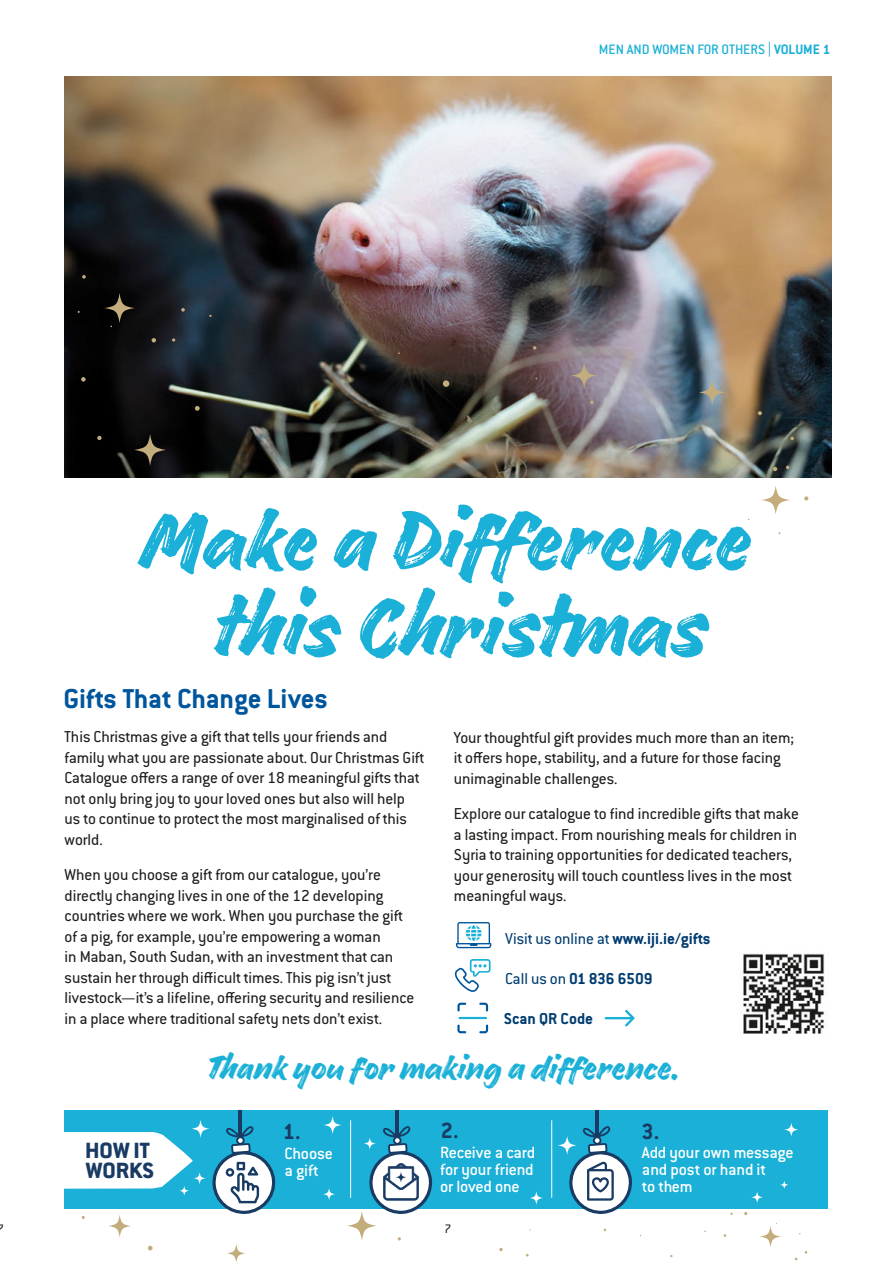
<style>
.page{position:relative;width:893px;height:1263px;background:#fff}
.page>*{position:absolute;margin:0;border:0;box-sizing:border-box;transform-origin:0 0}
.t1{font:italic 98.1px/87px "Handelson Two";color:#1bb0d7;text-align:center}
.t2{font:italic 38.7px "Handelson Two";color:#1bb0d7}
.t3{font:700 30px "Conduit ITC Std";color:#00569d}
.t4{font:800 24.15px/20.1px "Conduit ITC Std";color:#183a63}
.t5{font:700 24.15px "Conduit ITC Std";color:#183a63}
.t6{font:500 17.85px/16.6px "Conduit ITC Std";letter-spacing:-.015em;color:#fff}
.t7{font:17.4px/20.5px "Conduit ITC Std";color:#1d1d1b}
.t8{font:700 17.4px "Conduit ITC Std";color:#003c70}
.t9{font:500 15px "Conduit ITC Std";color:#1bb0d7}
.t10{font:13.5px "Conduit ITC Std";color:#1d1d1b}
.s1{font-weight:700}
.s2{font-weight:400}
</style>
<div class="page">
<img style="left:65px;top:77px;width:766px;height:401px">
<svg style="left:195px;top:406px;width:5px;height:5px"></svg>
<svg style="left:172px;top:338px;width:3px;height:4px"></svg>
<svg style="left:97px;top:436px;width:5px;height:4px"></svg>
<svg style="left:81px;top:377px;width:5px;height:5px"></svg>
<svg style="left:181px;top:308px;width:4px;height:4px"></svg>
<svg style="left:82px;top:275px;width:4px;height:4px"></svg>
<svg style="left:152px;top:338px;width:4px;height:4px"></svg>
<svg style="left:134px;top:434px;width:32px;height:32px"></svg>
<svg style="left:105px;top:293px;width:30px;height:30px"></svg>
<div style="left:443px;top:380px;width:6px;height:7px;background:#c4ad7d;border-radius:50%"></div>
<svg style="left:590px;top:401px;width:4px;height:3px"></svg>
<svg style="left:533px;top:346px;width:3px;height:4px"></svg>
<svg style="left:790px;top:437px;width:4px;height:3px"></svg>
<svg style="left:804px;top:496px;width:4px;height:4px"></svg>
<svg style="left:758px;top:411px;width:4px;height:4px"></svg>
<svg style="left:773px;top:467px;width:4px;height:4px"></svg>
<svg style="left:571px;top:362px;width:26px;height:27px"></svg>
<svg style="left:761px;top:486px;width:29px;height:28px"></svg>
<svg style="left:699px;top:379px;width:27px;height:27px"></svg>
<svg style="left:499px;top:1248px;width:4px;height:3px"></svg>
<svg style="left:760px;top:1226px;width:21px;height:21px"></svg>
<svg style="left:347px;top:1211px;width:30px;height:30px"></svg>
<svg style="left:456px;top:922px;width:35px;height:26px"></svg>
<svg style="left:457px;top:1003px;width:9px;height:8px"></svg>
<svg style="left:479px;top:1003px;width:9px;height:8px"></svg>
<svg style="left:457px;top:1017px;width:31px;height:16px"></svg>
<img style="left:743px;top:953px;width:82px;height:81px">
<svg style="left:148px;top:1246px;width:5px;height:4px"></svg>
<svg style="left:227px;top:1244px;width:19px;height:19px"></svg>
<svg style="left:108px;top:1214px;width:23px;height:23px"></svg>
<div style="left:263px;top:1180px;width:29px;height:29px;background:#1bb0d7;border-radius:50%"></div>
<svg style="left:454px;top:959px;width:37px;height:33px"></svg>
<svg style="left:605px;top:1010px;width:29px;height:16px"></svg>
<div style="left:64px;top:1110px;width:763px;height:98px;background:#1bb0d7"></div>
<svg style="left:64px;top:1132px;width:129px;height:57px;background:#e0f4f9"></svg>
<hr style="left:239px;top:1110px;width:3px;height:26px;background:#183a63">
<svg style="left:211px;top:1125px;width:65px;height:89px"></svg>
<hr style="left:396px;top:1110px;width:3px;height:26px;background:#183a63">
<hr style="left:596px;top:1110px;width:3px;height:26px;background:#183a63">
<svg style="left:367px;top:1125px;width:67px;height:89px"></svg>
<svg style="left:179px;top:1186px;width:10px;height:10px"></svg>
<svg style="left:193px;top:1172px;width:13px;height:12px"></svg>
<svg style="left:323px;top:1188px;width:12px;height:12px"></svg>
<svg style="left:364px;top:1137px;width:12px;height:13px"></svg>
<svg style="left:530px;top:1191px;width:13px;height:14px"></svg>
<svg style="left:751px;top:1191px;width:12px;height:12px"></svg>
<svg style="left:784px;top:1122px;width:14px;height:15px"></svg>
<svg style="left:780px;top:1180px;width:9px;height:9px"></svg>
<svg style="left:558px;top:1136px;width:19px;height:19px"></svg>
<svg style="left:324px;top:1116px;width:18px;height:18px"></svg>
<svg style="left:192px;top:1120px;width:18px;height:18px"></svg>
<svg style="left:395px;top:1172px;width:11px;height:11px"></svg>
<hr style="left:350px;top:1120px;width:1px;height:78px;background:#fff">
<hr style="left:551px;top:1120px;width:1px;height:78px;background:#fff">
<svg style="left:567px;top:1125px;width:67px;height:89px"></svg>
<p class="t9" style="left:599px;top:40px;width:233px">MEN AND WOMEN FOR OTHERS | <span class="s1">VOLUME 1</span></p>
<h1 class="t1" style="left:140px;top:497px;width:612px">Make a Difference this Christmas</h1>
<h3 class="t3" style="left:64px;top:681px;width:266px">Gifts That Change Lives</h3>
<p class="t7" style="left:65px;top:726px;width:361px">This Christmas give a gift that tells your friends and family what you are passionate about. Our Christmas Gift Catalogue offers a range of over 18 meaningful gifts that not only bring joy to your loved ones but also will help us to continue to protect the most marginalised of this world.</p>
<p class="t7" style="left:65px;top:864px;width:351px">When you choose a gift from our catalogue, you’re directly changing lives in one of the 12 developing countries where we work. When you purchase the gift of a pig, for example, you’re empowering a woman<br>in Maban, South Sudan, with an investment that can sustain her through difficult times. This pig isn’t just livestock—it’s a lifeline, offering security and resilience in a place where traditional safety nets don’t exist.</p>
<p class="t7" style="left:454px;top:727px;width:342px">Your thoughtful gift provides much more than an item; it offers hope, stability, and a future for those facing unimaginable challenges.</p>
<p class="t7" style="left:454px;top:803px;width:346px">Explore our catalogue to find incredible gifts that make a lasting impact. From nourishing meals for children in Syria to training opportunities for dedicated teachers, your generosity will touch countless lives in the most meaningful ways.</p>
<p class="t8" style="left:505px;top:928px;width:207px"><span class="s2">Visit us online at</span> www.iji.ie/gifts</p>
<p class="t8" style="left:505px;top:968px;width:149px"><span class="s2">Call us on</span> 01 836 6509</p>
<p class="t8" style="left:504px;top:1008px;width:91px">Scan QR Code</p>
<h2 class="t2" style="left:205px;top:1046px;width:484px">Thank you for making a difference.</h2>
<h3 class="t4" style="left:85px;top:1139px;width:70px">HOW IT<br>WORKS</h3>
<h3 class="t5" style="left:283px;top:1117px;width:19px">1.</h3>
<h3 class="t5" style="left:441px;top:1116px;width:19px">2.</h3>
<h3 class="t5" style="left:642px;top:1117px;width:19px">3.</h3>
<p class="t6" style="left:284px;top:1144px;width:50px">Choose a gift</p>
<p class="t6" style="left:440px;top:1144px;width:97px;text-align:justify">Receive a card for your friend or loved one</p>
<p class="t6" style="left:642px;top:1144px;width:153px">Add your own message and post or hand it<br>to them</p>
<p class="t10" style="left:-2px;top:1221px;width:8px">7</p>
<p class="t10" style="left:444px;top:1221px;width:8px">7</p>
</div>
